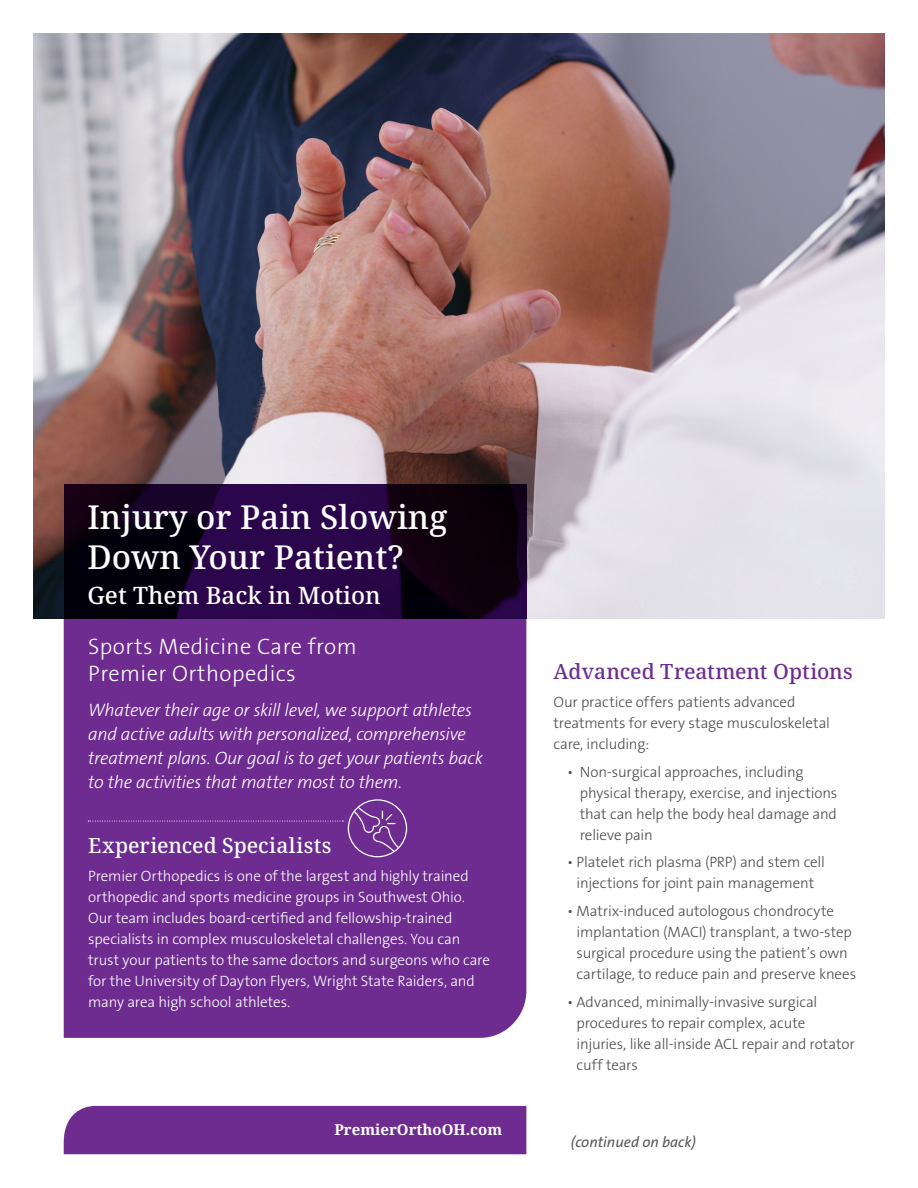
<style>
.page{position:relative;width:918px;height:1188px;background:#fff}
.page>*{position:absolute;margin:0;border:0;box-sizing:border-box;transform-origin:0 0}
.t1{font:500 33px/39.6px "Noto Serif";color:#fff}
.t2{font:500 24px "Noto Serif";color:#fff}
.t3{font:300 22.5px/27px "The Sans B3";letter-spacing:.02em;color:#fff}
.subhead{font:500 21px "Noto Serif";color:#6e2c91}
.subhead-2{font:500 21px "Noto Serif";letter-spacing:.005em;color:#fff}
.Body_text{font:italic 300 18px/24px "The Sans B3";letter-spacing:-.015em;color:#fff}
.Body_text-2{font:300 15px/21px "The Sans B3";letter-spacing:-.01em;color:#4b4c4d}
.Body_text-3{font:300 15px/21px "The Sans B3";letter-spacing:-.01em;color:#fff}
.t4{font:700 15px "Noto Serif";color:#fff}
.t5{font:italic 15px "The Sans B5 Plain";color:#57585a}
</style>
<div class="page">
<img style="left:34px;top:34px;width:850px;height:585px">
<svg style="left:64px;top:485px;width:462px;height:134px;background:#180328"></svg>
<div style="left:64px;top:619px;width:462px;height:419px;background:#6e2c91"></div>
<div style="left:64px;top:1106px;width:462px;height:48px;background:#6e2c91"></div>
<div style="left:88px;top:799px;width:319px;height:58px;background:#6e2c91"></div>
<p class="t1" style="left:87px;top:498px;width:361px">Injury or Pain Slowing<br>Down Your Patient?</p>
<p class="t2" style="left:87px;top:579px;width:295px">Get Them Back in Motion</p>
<p class="t3" style="left:88px;top:634px;width:270px">Sports Medicine Care from<br>Premier Orthopedics</p>
<p class="Body_text" style="left:88px;top:699px;width:396px">Whatever their age or skill level, we support athletes and active adults with personalized, comprehensive treatment plans. Our goal is to get your patients back to the activities that matter most to them.</p>
<p class="subhead-2" style="left:88px;top:831px;width:245px">Experienced Specialists</p>
<p class="Body_text-3" style="left:88px;top:866px;width:403px">Premier Orthopedics is one of the largest and highly trained orthopedic and sports medicine groups in Southwest Ohio.<br>Our team includes board-certified and fellowship-trained specialists in complex musculoskeletal challenges. You can trust your patients to the same doctors and surgeons who care for the University of Dayton Flyers, Wright State Raiders, and many area high school athletes.</p>
<p class="t4" style="left:334px;top:1119px;width:169px">PremierOrthoOH.com</p>
<p class="subhead" style="left:554px;top:657px;width:301px">Advanced Treatment Options</p>
<p class="Body_text-2" style="left:554px;top:692px;width:278px">Our practice offers patients advanced treatments for every stage musculoskeletal care, including:</p>
<p class="Body_text-2" style="left:580px;top:762px;width:259px;text-indent:-13px">• Non-surgical approaches, including physical therapy, exercise, and injections that can help the body heal damage and relieve pain</p>
<p class="Body_text-2" style="left:567px;top:852px;width:259px;text-align:center">• Platelet rich plasma (PRP) and stem cell injections for joint pain management</p>
<p class="Body_text-2" style="left:577px;top:901px;width:281px;text-indent:-10px">• Matrix-induced autologous chondrocyte implantation (MACI) transplant, a two-step surgical procedure using the patient’s own cartilage, to reduce pain and preserve knees</p>
<p class="Body_text-2" style="left:577px;top:992px;width:280px;text-indent:-10px">• Advanced, minimally-invasive surgical procedures to repair complex, acute injuries, like all-inside ACL repair and rotator cuff tears</p>
<p class="t5" style="left:571px;top:1134px;width:127px">(continued on back)</p>
</div>
